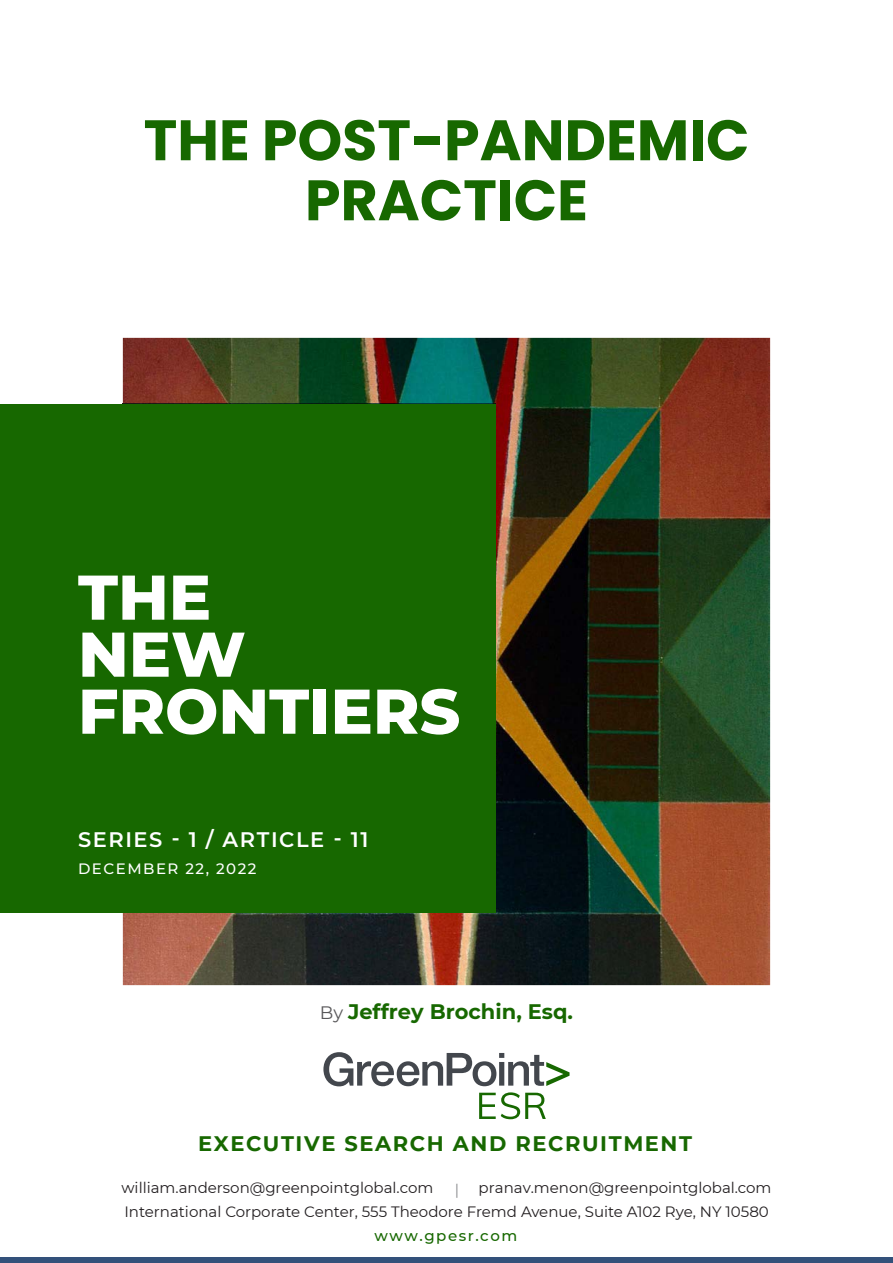
<style>
.page{position:relative;width:893px;height:1263px;background:#fff}
.page>*{position:absolute;margin:0;border:0;box-sizing:border-box;transform-origin:0 0}
.t1{font:800 63px/57px "Montserrat";color:#fff}
.t2{font:700 57px/60px "Poppins";color:#176800;text-align:center}
.t3{font:700 21px "Montserrat";letter-spacing:.075em;color:#176800}
.t4{font:700 21px "Montserrat";color:#176800}
.t5{font:600 21px "Montserrat";letter-spacing:.075em;color:#fff}
.t6{font:15px "Montserrat";color:#221e20}
.t7{font:500 15px "Montserrat";letter-spacing:.1em;color:#fff}
.t8{font:500 15px "Montserrat";letter-spacing:.1em;color:#176800}
.t9{font:15px "Montserrat";color:#8c8e90}
.s1{font-weight:400;font-size:18px;color:#59585a}
</style>
<div class="page">
<img style="left:123px;top:338px;width:647px;height:647px">
<div style="left:0;top:1258px;width:893px;height:5px;background:#33517a"></div>
<div style="left:0;top:404px;width:495px;height:509px;background:#176800"></div>
<svg style="left:323px;top:1052px;width:247px;height:34px"></svg>
<svg style="left:479px;top:1092px;width:67px;height:27px"></svg>
<h2 class="t2" style="left:144px;top:111px;width:607px">THE POST-PANDEMIC<br>PRACTICE</h2>
<h1 class="t1" style="left:78px;top:565px;width:384px">THE<br>NEW<br>FRONTIERS</h1>
<h3 class="t5" style="left:78px;top:825px;width:292px">SERIES - 1 / ARTICLE - 11</h3>
<p class="t7" style="left:78px;top:858px;width:180px">DECEMBER 22, 2022</p>
<h3 class="t4" style="left:320px;top:996px;width:255px"><span class="s1">By</span> Jeffrey Brochin, Esq.</h3>
<h3 class="t3" style="left:198px;top:1129px;width:496px">EXECUTIVE SEARCH AND RECRUITMENT</h3>
<p class="t6" style="left:121px;top:1177px;width:314px">william.anderson@greenpointglobal.com</p>
<p class="t9" style="left:455px;top:1179px;width:6px">|</p>
<p class="t6" style="left:479px;top:1177px;width:294px">pranav.menon@greenpointglobal.com</p>
<p class="t6" style="left:124px;top:1201px;width:646px">International Corporate Center, 555 Theodore Fremd Avenue, Suite A102 Rye, NY 10580</p>
<p class="t8" style="left:375px;top:1225px;width:144px">www.gpesr.com</p>
</div>
